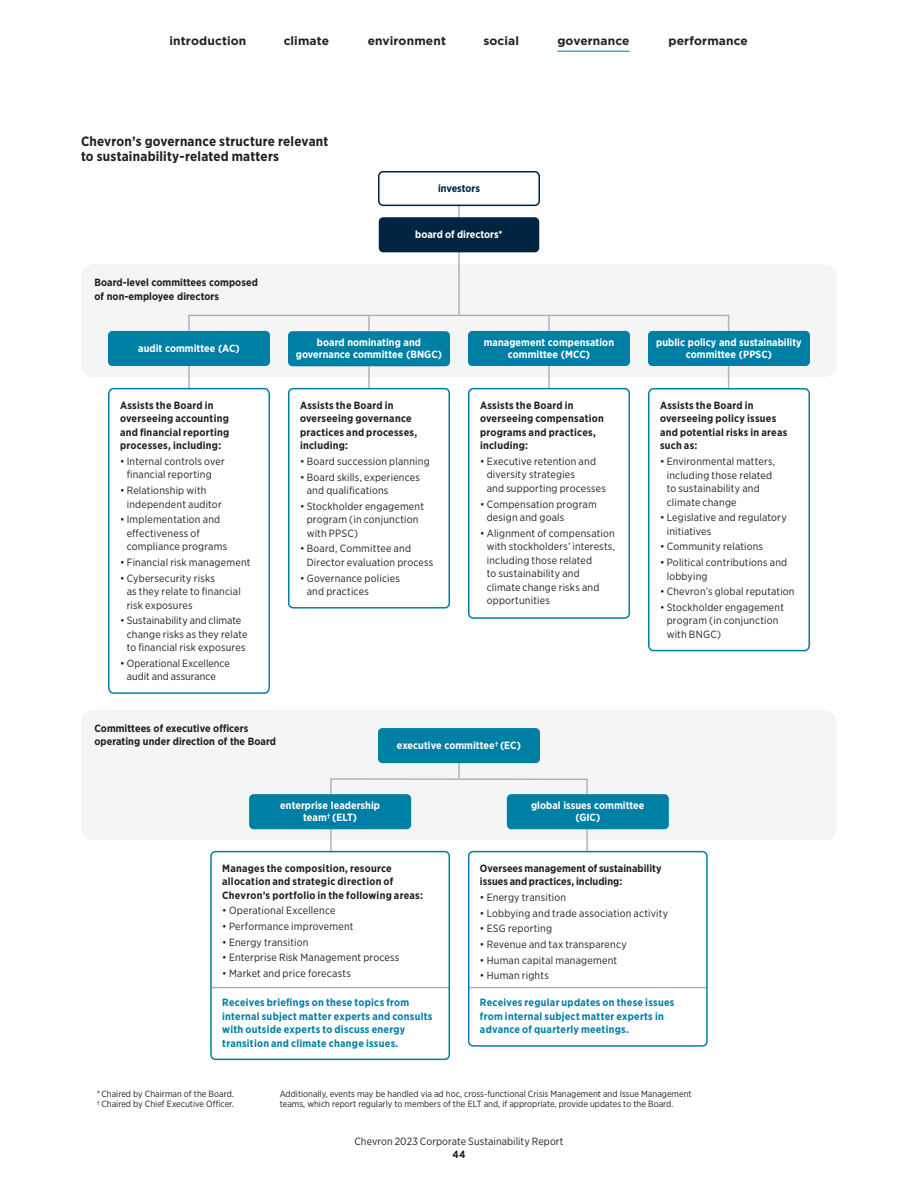
<style>
.page{position:relative;width:918px;height:1188px;background:#fff}
.page>*{position:absolute;margin:0;border:0;box-sizing:border-box;transform-origin:0 0}
.t1{font:700 13.5px/15px "Gotham Narrow";letter-spacing:.015em;color:#231f20}
.t2{font:700 12px "Gotham";letter-spacing:.01em;color:#231f20}
.t3{font:10.5px/13.5px "Gotham Narrow";letter-spacing:.015em;color:#231f20}
.t4{font:700 10.5px/13.5px "Gotham Narrow";letter-spacing:.02em;color:#231f20}
.t5{font:700 10.5px/12px "Gotham Narrow";letter-spacing:.005em;color:#fff;text-align:center}
.t6{font:700 10.5px/13.5px "Gotham Narrow";letter-spacing:.025em;color:#007fa5}
.t7{font:700 10.5px "Gotham Narrow";letter-spacing:-.005em;color:#002442}
.t8{font:9px/10.5px "Gotham Narrow";color:#231f20}
</style>
<div class="page">
<hr style="left:557px;top:51px;width:73px;height:1px;background:#009dd9">
<div style="left:81px;top:264px;width:756px;height:113px;background:#f4f5f5;border-radius:12px"></div>
<div style="left:188px;top:315px;width:541px;height:87px;border:2px solid #b2b3b7"></div>
<hr style="left:368px;top:316px;width:2px;height:85px;background:#b2b3b7">
<hr style="left:548px;top:315px;width:2px;height:86px;background:#b2b3b7">
<svg style="left:108px;top:387px;width:163px;height:307px"></svg>
<div style="left:289px;top:389px;width:160px;height:219px;background:#fff;border-radius:4px"></div>
<div style="left:288px;top:388px;width:162px;height:221px;border:2px solid #007fa5;border-radius:4px"></div>
<div style="left:469px;top:389px;width:160px;height:229px;background:#fff;border-radius:5px"></div>
<div style="left:468px;top:388px;width:162px;height:231px;border:2px solid #007fa5;border-radius:5px"></div>
<div style="left:649px;top:389px;width:160px;height:262px;background:#fff;border-radius:5px"></div>
<div style="left:648px;top:388px;width:162px;height:263px;border:2px solid #007fa5;border-radius:5px"></div>
<div style="left:108px;top:331px;width:162px;height:35px;background:#007fa5;border-radius:4px"></div>
<hr style="left:458px;top:202px;width:2px;height:113px;background:#b2b3b7">
<div style="left:379px;top:217px;width:160px;height:35px;background:#002442;border-radius:4px"></div>
<div style="left:288px;top:331px;width:162px;height:35px;background:#007fa5;border-radius:4px"></div>
<div style="left:468px;top:331px;width:162px;height:35px;background:#007fa5;border-radius:4px"></div>
<div style="left:648px;top:331px;width:162px;height:35px;background:#007fa5;border-radius:4px"></div>
<div style="left:379px;top:172px;width:160px;height:33px;background:#fff;border-radius:4px"></div>
<div style="left:378px;top:171px;width:162px;height:35px;border:2px solid #002442;border-radius:4px"></div>
<div style="left:81px;top:710px;width:756px;height:130px;background:#f4f5f5;border-radius:12px"></div>
<hr style="left:458px;top:759px;width:2px;height:20px;background:#b2b3b7">
<div style="left:378px;top:728px;width:162px;height:35px;background:#007fa5;border-radius:4px"></div>
<div style="left:330px;top:778px;width:258px;height:74px;border:2px solid #b2b3b7"></div>
<div style="left:249px;top:794px;width:162px;height:35px;background:#007fa5;border-radius:4px"></div>
<div style="left:507px;top:794px;width:162px;height:35px;background:#007fa5;border-radius:4px"></div>
<hr style="left:211px;top:987px;width:238px;height:1px;background:#b2b3b7">
<div style="left:210px;top:851px;width:240px;height:209px;border:2px solid #007fa5;border-radius:4px"></div>
<hr style="left:469px;top:987px;width:238px;height:1px;background:#b2b3b7">
<div style="left:468px;top:851px;width:240px;height:196px;border:2px solid #007fa5;border-radius:4px"></div>
<p class="t2" style="left:169px;top:33px;width:79px">introduction</p>
<p class="t2" style="left:284px;top:33px;width:47px">climate</p>
<p class="t2" style="left:368px;top:33px;width:80px">environment</p>
<p class="t2" style="left:483px;top:33px;width:37px">social</p>
<p class="t2" style="left:557px;top:33px;width:74px">governance</p>
<p class="t2" style="left:669px;top:33px;width:81px">performance</p>
<h5 class="t1" style="left:81px;top:133px;width:249px">Chevron’s governance structure relevant to sustainability-related matters</h5>
<p class="t4" style="left:94px;top:276px;width:165px">Board-level committees composed of non-employee directors</p>
<p class="t7" style="left:438px;top:181px;width:43px">investors</p>
<p class="t5" style="left:415px;top:228px;width:89px">board of directors*</p>
<p class="t5" style="left:138px;top:342px;width:103px">audit committee (AC)</p>
<p class="t4" style="left:120px;top:398px;width:111px">Assists the Board in overseeing accounting and financial reporting processes, including:</p>
<p class="t3" style="left:120px;top:454px;width:106px;text-align:center">• Internal controls over financial reporting</p>
<p class="t3" style="left:127px;top:483px;width:96px;text-indent:-7px">• Relationship with independent auditor</p>
<p class="t3" style="left:127px;top:513px;width:102px;text-indent:-7px">• Implementation and effectiveness of compliance programs</p>
<p class="t3" style="left:120px;top:555px;width:132px">• Financial risk management</p>
<p class="t3" style="left:127px;top:571px;width:116px;text-indent:-7px">• Cybersecurity risks<br>as they relate to financial risk exposures</p>
<p class="t3" style="left:127px;top:614px;width:122px;text-indent:-7px">• Sustainability and climate change risks as they relate to financial risk exposures</p>
<p class="t3" style="left:127px;top:656px;width:105px;text-indent:-7px">• Operational Excellence audit and assurance</p>
<p class="t4" style="left:94px;top:721px;width:183px">Committees of executive officers operating under direction of the Board</p>
<p class="t5" style="left:296px;top:336px;width:148px">board nominating and governance committee (BNGC)</p>
<p class="t5" style="left:484px;top:336px;width:132px">management compensation committee (MCC)</p>
<p class="t5" style="left:656px;top:336px;width:147px">public policy and sustainability committee (PPSC)</p>
<p class="t4" style="left:300px;top:398px;width:119px">Assists the Board in overseeing governance practices and processes, including:</p>
<p class="t3" style="left:300px;top:454px;width:131px">• Board succession planning</p>
<p class="t3" style="left:307px;top:470px;width:115px;text-indent:-7px">• Board skills, experiences and qualifications</p>
<p class="t3" style="left:307px;top:499px;width:119px;text-indent:-7px">• Stockholder engagement program (in conjunction with PPSC)</p>
<p class="t3" style="left:307px;top:542px;width:128px;text-indent:-7px">• Board, Committee and<br>Director evaluation process</p>
<p class="t3" style="left:307px;top:571px;width:95px;text-indent:-7px">• Governance policies and practices</p>
<p class="t4" style="left:480px;top:398px;width:125px">Assists the Board in overseeing compensation programs and practices, including:</p>
<p class="t3" style="left:487px;top:454px;width:121px;text-indent:-7px">• Executive retention and diversity strategies<br>and supporting processes</p>
<p class="t3" style="left:487px;top:497px;width:112px;text-indent:-7px">• Compensation program design and goals</p>
<p class="t3" style="left:487px;top:526px;width:130px;text-indent:-7px">• Alignment of compensation with stockholders’ interests, including those related<br>to sustainability and climate change risks and opportunities</p>
<p class="t5" style="left:397px;top:740px;width:126px">executive committee† (EC)</p>
<p class="t4" style="left:660px;top:398px;width:129px">Assists the Board in overseeing policy issues and potential risks in areas such as:</p>
<p class="t3" style="left:667px;top:454px;width:110px;text-indent:-7px">• Environmental matters, including those related to sustainability and climate change</p>
<p class="t3" style="left:667px;top:511px;width:122px;text-indent:-7px">• Legislative and regulatory initiatives</p>
<p class="t3" style="left:660px;top:540px;width:105px">• Community relations</p>
<p class="t3" style="left:667px;top:555px;width:122px;text-indent:-7px">• Political contributions and lobbying</p>
<p class="t3" style="left:660px;top:585px;width:136px">• Chevron’s global reputation</p>
<p class="t3" style="left:667px;top:600px;width:119px;text-indent:-7px">• Stockholder engagement program (in conjunction with BNGC)</p>
<p class="t5" style="left:280px;top:799px;width:101px">enterprise leadership team† (ELT)</p>
<p class="t5" style="left:531px;top:799px;width:115px">global issues committee (GIC)</p>
<p class="t4" style="left:222px;top:861px;width:202px">Manages the composition, resource allocation and strategic direction of<br>Chevron’s portfolio in the following areas:</p>
<p class="t3" style="left:222px;top:904px;width:115px">• Operational Excellence</p>
<p class="t3" style="left:222px;top:919px;width:133px">• Performance improvement</p>
<p class="t3" style="left:222px;top:935px;width:88px">• Energy transition</p>
<p class="t3" style="left:222px;top:951px;width:179px">• Enterprise Risk Management process</p>
<p class="t3" style="left:222px;top:966px;width:130px">• Market and price forecasts</p>
<p class="t6" style="left:222px;top:996px;width:212px">Receives briefings on these topics from internal subject matter experts and consults with outside experts to discuss energy transition and climate change issues.</p>
<p class="t4" style="left:480px;top:861px;width:183px">Oversees management of sustainability issues and practices, including:</p>
<p class="t3" style="left:480px;top:890px;width:88px">• Energy transition</p>
<p class="t3" style="left:480px;top:906px;width:190px">• Lobbying and trade association activity</p>
<p class="t3" style="left:480px;top:922px;width:74px">• ESG reporting</p>
<p class="t3" style="left:480px;top:937px;width:148px">• Revenue and tax transparency</p>
<p class="t3" style="left:480px;top:953px;width:139px">• Human capital management</p>
<p class="t3" style="left:480px;top:969px;width:70px">• Human rights</p>
<p class="t6" style="left:480px;top:996px;width:196px">Receives regular updates on these issues from internal subject matter experts in advance of quarterly meetings.</p>
<p class="t8" style="left:97px;top:1088px;width:138px">*Chaired by Chairman of the Board.</p>
<p class="t8" style="left:97px;top:1098px;width:138px">†Chaired by Chief Executive Officer.</p>
<p class="t8" style="left:280px;top:1088px;width:413px">Additionally, events may be handled via ad hoc, cross-functional Crisis Management and Issue Management teams, which report regularly to members of the ELT and, if appropriate, provide updates to the Board.</p>
<p class="t3" style="left:354px;top:1135px;width:211px">Chevron 2023 Corporate Sustainability Report</p>
<p class="t4" style="left:453px;top:1148px;width:14px">44</p>
</div>
